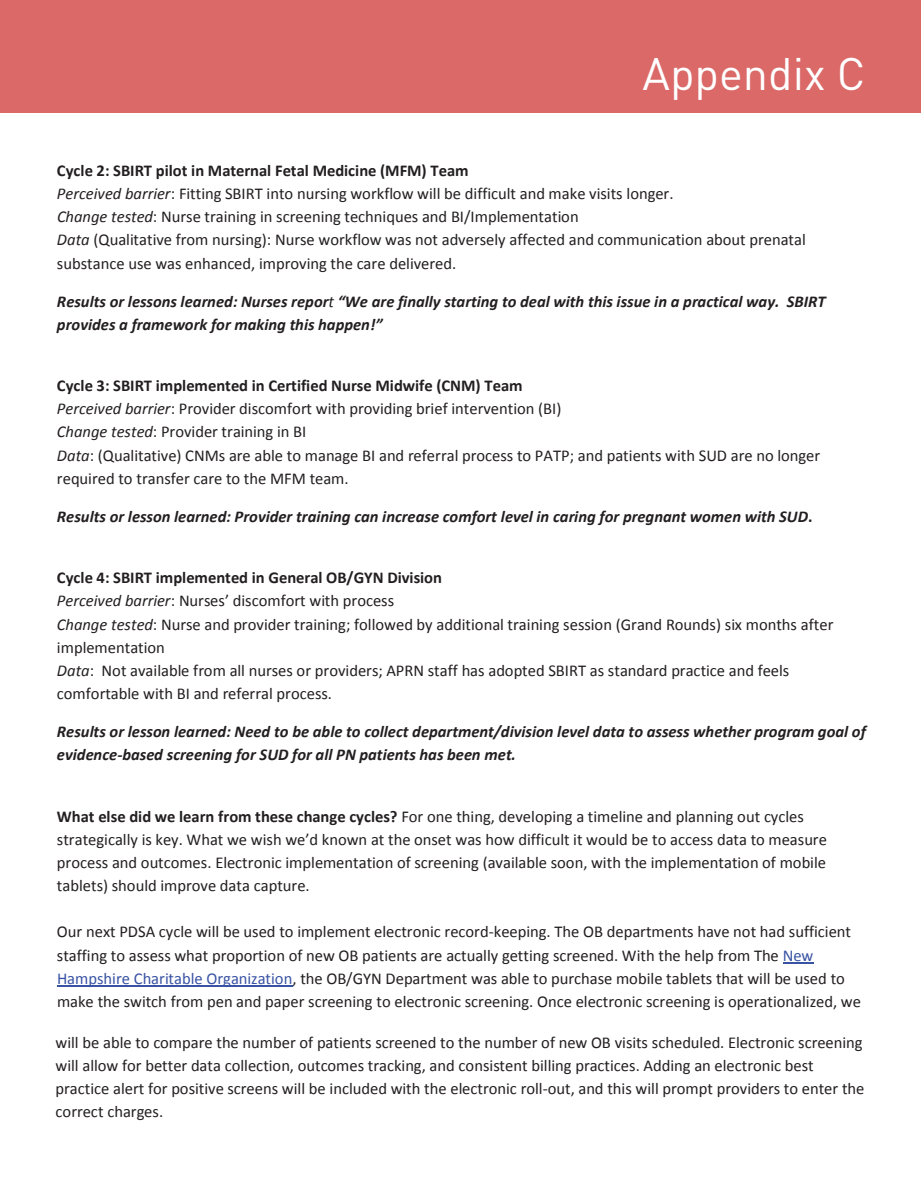
<style>
.page{position:relative;width:921px;height:1191px;background:#fff}
.page>*{position:absolute;margin:0;border:0;box-sizing:border-box;transform-origin:0 0}
.t1{font:45px "DIN Pro";color:#fff}
.t2{font:16.5px/23.1px "Calibri";color:#231f20}
.t3{font:italic 700 16.5px/23.4px "Calibri";color:#231f20}
.s1{font-weight:700}
.s2{font-style:italic}
.s3{font-weight:400}
.s4{font-style:normal}
.s5{color:#3953a4}
</style>
<div class="page">
<div style="left:0;top:0;width:921px;height:112px;background:#da6968"></div>
<hr style="left:783px;top:962px;width:31px;height:2px;background:#3953a4">
<hr style="left:57px;top:986px;width:235px;height:1px;background:#3953a4">
<p class="t1" style="left:639px;top:29px;width:224px">Appendix C</p>
<p class="t1" style="left:643px;top:38px;width:224px">Appendix C</p>
<p class="t2" style="left:57px;top:159px;width:750px"><span class="s1">Cycle 2: SBIRT pilot in Maternal Fetal Medicine (MFM) Team<br></span><span class="s2">Perceived barrier</span>: Fitting SBIRT into nursing workflow will be difficult and make visits longer.<br><span class="s2">Change tested</span>: Nurse training in screening techniques and BI/Implementation<br><span class="s2">Data</span> (Qualitative from nursing): Nurse workflow was not adversely affected and communication about prenatal substance use was enhanced, improving the care delivered.</p>
<p class="t3" style="left:57px;top:289px;width:770px">Results or lessons learned: Nurses repor<span class="s3">t</span> “We are finally starting to deal with this issue in a practical way. SBIRT provides a framework for making this happen!”</p>
<p class="t2" style="left:57px;top:374px;width:765px"><span class="s1">Cycle 3: SBIRT implemented in Certified Nurse Midwife (CNM) Team<br></span><span class="s2">Perceived barrier</span>: Provider discomfort with providing brief intervention (BI)<br><span class="s2">Change tested</span>: Provider training in BI<br><span class="s2">Data</span>: (Qualitative) CNMs are able to manage BI and referral process to PATP; and patients with SUD are no longer required to transfer care to the MFM team.</p>
<p class="t3" style="left:57px;top:505px;width:757px">Results or lesson learned: Provider training can increase comfort level in caring for pregnant women with SUD<span class="s4">.</span></p>
<p class="t2" style="left:57px;top:566px;width:778px"><span class="s1">Cycle 4: SBIRT implemented in General OB/GYN Division<br></span><span class="s2">Perceived barrier</span>: Nurses’ discomfort with process<br><span class="s2">Change tested</span>: Nurse and provider training; followed by additional training session (Grand Rounds) six months after implementation<br><span class="s2">Data</span>: Not available from all nurses or providers; APRN staff has adopted SBIRT as standard practice and feels comfortable with BI and referral process.</p>
<p class="t3" style="left:57px;top:720px;width:811px">Results or lesson learned: Need to be able to collect department/division level data to assess whether program goal of evidence-based screening for SUD for all PN patients has been met.</p>
<p class="t2" style="left:57px;top:805px;width:772px"><span class="s1">What else did we learn from these change cycles?</span> For one thing, developing a timeline and planning out cycles strategically is key. What we wish we’d known at the onset was how difficult it would be to access data to measure process and outcomes. Electronic implementation of screening (available soon, with the implementation of mobile tablets) should improve data capture.</p>
<p class="t2" style="left:57px;top:920px;width:805px">Our next PDSA cycle will be used to implement electronic record-keeping. The OB departments have not had sufficient staffing to assess what proportion of new OB patients are actually getting screened. With the help from The <span class="s5">New Hampshire Charitable Organization</span>, the OB/GYN Department was able to purchase mobile tablets that will be used to make the switch from pen and paper screening to electronic screening. Once electronic screening is operationalized, we</p>
<p class="t2" style="left:56px;top:1031px;width:811px">will be able to compare the number of patients screened to the number of new OB visits scheduled. Electronic screening will allow for better data collection, outcomes tracking, and consistent billing practices. Adding an electronic best practice alert for positive screens will be included with the electronic roll-out, and this will prompt providers to enter the correct charges.</p>
</div>
